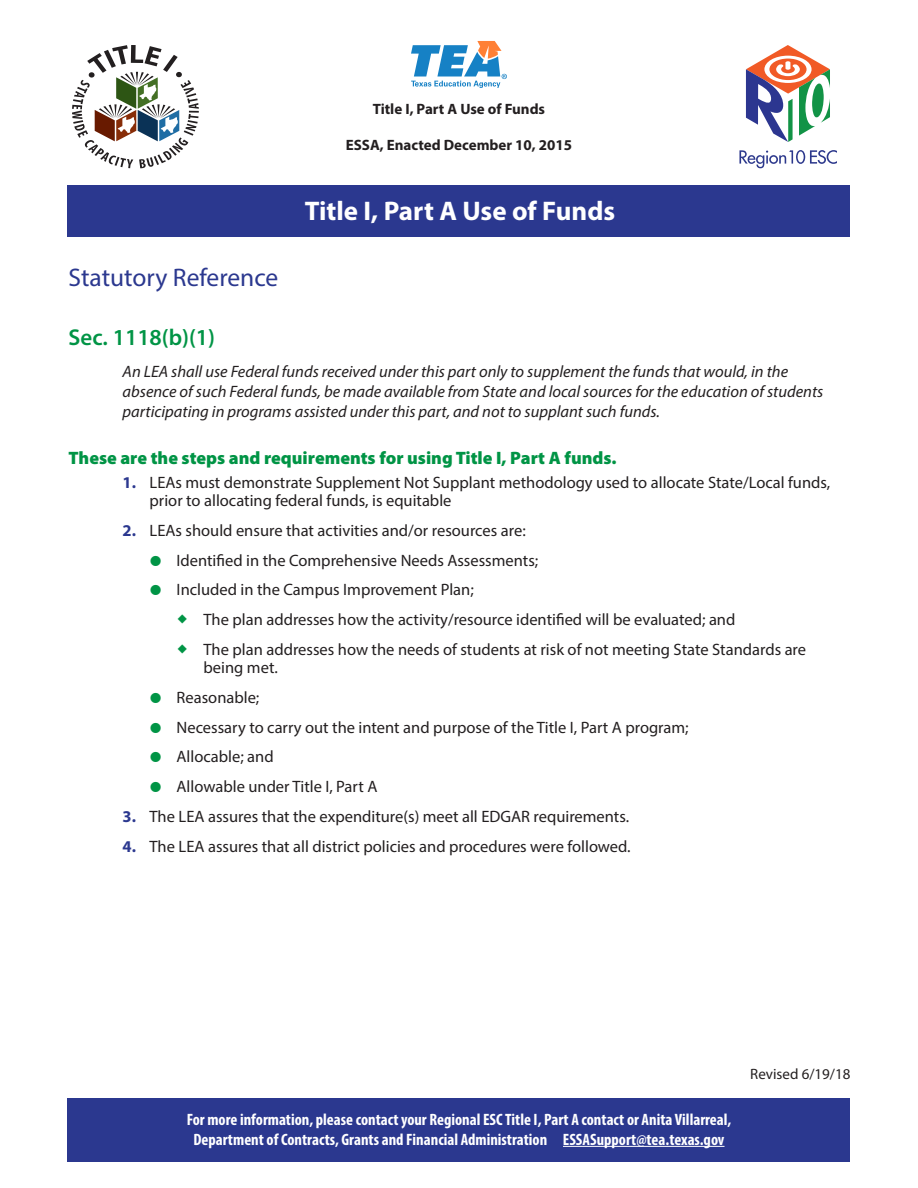
<style>
.page{position:relative;width:918px;height:1188px;background:#fff}
.page>*{position:absolute;margin:0;border:0;box-sizing:border-box;transform-origin:0 0}
.Paragraph_Style_3{font:700 27px "Myriad Pro";color:#fff}
.Paragraph_Style_3-2{font:25.5px "Myriad Pro";color:#2b388f}
.Heading_1{font:600 22.95px "Myriad Pro";color:#009445}
.heading_3{font:900 18px "Myriad Pro";color:#009445}
.t1{font:16.5px/17.9px "Myriad Pro";color:#231f20}
.italic_quote{font:italic 16.5px/19.8px "Myriad Pro";color:#231f20}
.t2{font:700 condensed 16.5px "Myriad Pro";color:#fff}
.t3{font:700 15px "Myriad Pro";color:#231f20}
.t4{font:15px "Myriad Pro";color:#231f20}
.s1{font-weight:700;color:#2b388f}
</style>
<div class="page">
<div style="left:68px;top:185px;width:782px;height:52px;background:#2b388f"></div>
<div style="left:68px;top:1098px;width:782px;height:63px;background:#2b388f"></div>
<svg style="left:411px;top:41px;width:96px;height:47px"></svg>
<svg style="left:739px;top:150px;width:98px;height:18px"></svg>
<svg style="left:746px;top:45px;width:84px;height:97px"></svg>
<svg style="left:72px;top:45px;width:127px;height:123px"></svg>
<hr style="left:563px;top:1146px;width:162px;height:1px;background:#fff">
<p class="t3" style="left:373px;top:99px;width:174px">Title I, Part A Use of Funds</p>
<p class="t3" style="left:346px;top:135px;width:228px">ESSA, Enacted December 10, 2015</p>
<p class="Paragraph_Style_3" style="left:305px;top:193px;width:312px">Title I, Part A Use of Funds</p>
<p class="Paragraph_Style_3-2" style="left:69px;top:262px;width:211px">Statutory Reference</p>
<p class="Heading_1" style="left:69px;top:323px;width:148px">Sec. 1118(b)(1)</p>
<p class="italic_quote" style="left:123px;top:361px;width:702px">An LEA shall use Federal funds received under this part only to supplement the funds that would, in the absence of such Federal funds, be made available from State and local sources for the education of students participating in programs assisted under this part, and not to supplant such funds.</p>
<p class="heading_3" style="left:69px;top:446px;width:550px">These are the steps and requirements for using Title I, Part A funds.</p>
<p class="t1" style="left:150px;top:474px;width:682px;text-indent:-27px"><span class="s1">1.</span> LEAs must demonstrate Supplement Not Supplant methodology used to allocate State/Local funds, prior to allocating federal funds, is equitable</p>
<p class="t1" style="left:123px;top:521px;width:405px"><span class="s1">2.</span> LEAs should ensure that activities and/or resources are:</p>
<p class="t1" style="left:177px;top:551px;width:363px">Identified in the Comprehensive Needs Assessments;</p>
<p class="t1" style="left:177px;top:581px;width:299px">Included in the Campus Improvement Plan;</p>
<p class="t1" style="left:204px;top:611px;width:533px">The plan addresses how the activity/resource identified will be evaluated; and</p>
<p class="t1" style="left:204px;top:640px;width:604px">The plan addresses how the needs of students at risk of not meeting State Standards are being met.</p>
<p class="t1" style="left:177px;top:688px;width:84px">Reasonable;</p>
<p class="t1" style="left:177px;top:718px;width:514px">Necessary to carry out the intent and purpose of the Title I, Part A program;</p>
<p class="t1" style="left:177px;top:748px;width:99px">Allocable; and</p>
<p class="t1" style="left:177px;top:777px;width:202px">Allowable under Title I, Part A</p>
<p class="t1" style="left:123px;top:807px;width:508px"><span class="s1">3.</span> The LEA assures that the expenditure(s) meet all EDGAR requirements.</p>
<p class="t1" style="left:123px;top:837px;width:510px"><span class="s1">4.</span> The LEA assures that all district policies and procedures were followed.</p>
<p class="t2" style="left:187px;top:1109px;width:546px">For more information, please contact your Regional ESC Title I, Part A contact or Anita Villarreal,</p>
<p class="t2" style="left:193px;top:1129px;width:533px">Department of Contracts, Grants and Financial Administration ESSASupport@tea.texas.gov</p>
<p class="t4" style="left:750px;top:1065px;width:102px">Revised 6/19/18</p>
</div>
